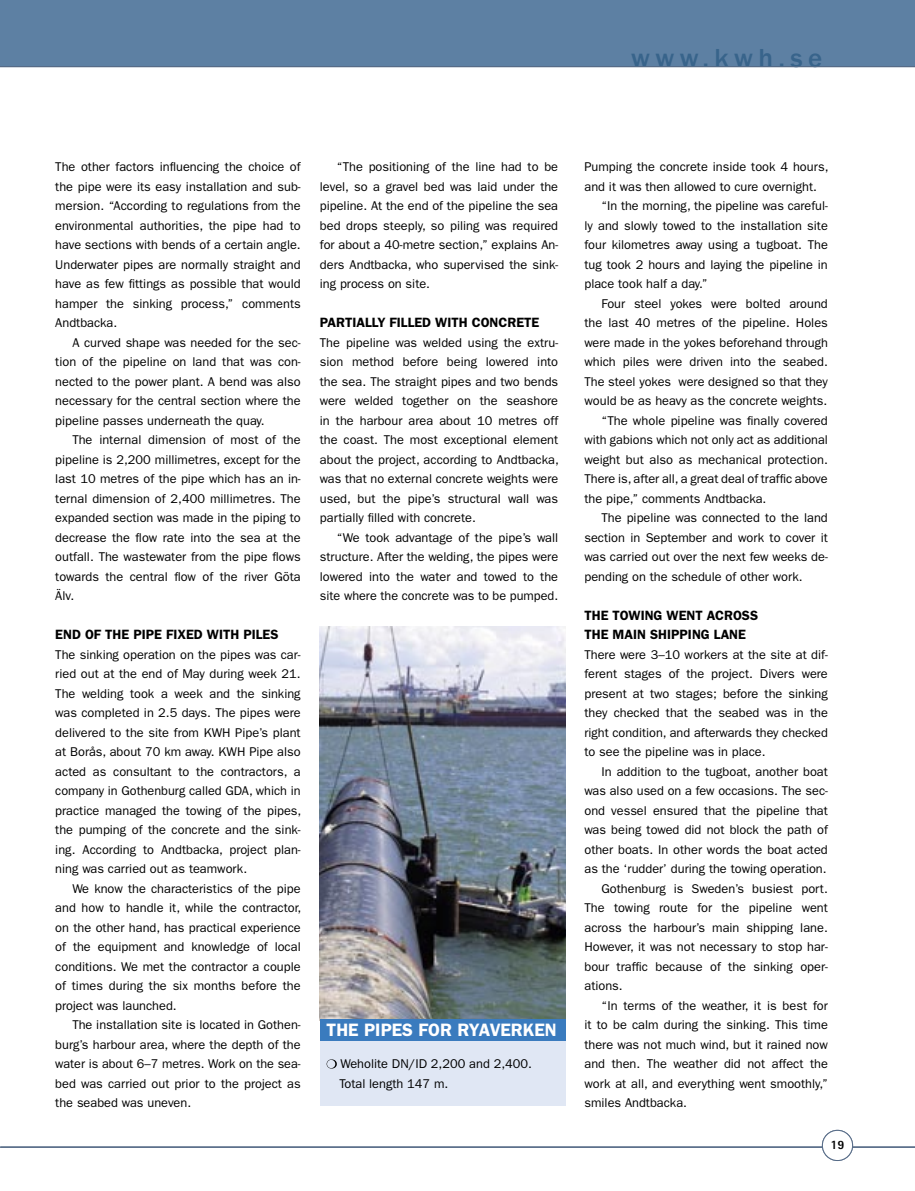
<style>
.page{position:relative;width:915px;height:1191px;background:#fff}
.page>*{position:absolute;margin:0;border:0;box-sizing:border-box;transform-origin:0 0}
.t1{font:500 27px "Franklin Gothic";letter-spacing:.2em;color:#38648b}
.t2{font:600 18px "Franklin Gothic";color:#fff}
.t3{font:600 13.5px/19.5px "Franklin Gothic";color:#000}
.t4{font:12.75px/19.5px "Franklin Gothic";color:#000;text-align:justify}
.t5{font:800 12.75px "Rotis Sans Serif";color:#000}
</style>
<div class="page">
<img style="left:320px;top:626px;width:245px;height:393px">
<div style="left:0;top:0;width:914px;height:67px;background:#5d80a3"></div>
<hr style="left:0;top:1146px;width:914px;height:1px;background:#566b87">
<div style="left:822px;top:1130px;width:30px;height:30px;background:#fff;border-radius:50%"></div>
<div style="left:821px;top:1130px;width:31px;height:30px;border:1px solid #566b87;border-radius:50%"></div>
<div style="left:320px;top:1036px;width:245px;height:70px;background:#e0e7f4"></div>
<div style="left:320px;top:1019px;width:245px;height:21px;background:#3a7bbe"></div>
<svg style="left:326px;top:1059px;width:11px;height:9px"></svg>
<hr style="left:0;top:66px;width:914px;height:1px;background:#566b87">
<h1 class="t1" style="left:631px;top:43px;width:192px">www.kwh.se</h1>
<p class="t4" style="left:55px;top:157px;width:247px">The other factors influencing the choice of the pipe were its easy installation and sub&shy;mersion. “According to regulations from the environmental authorities, the pipe had to have sections with bends of a certain angle.<br>Underwater pipes are normally straight and have as few fittings as possible that would hamper the sinking process,” comments Andtbacka.</p>
<p class="t4" style="left:55px;top:333px;width:247px;text-indent:17px">A curved shape was needed for the sec&shy;tion of the pipeline on land that was con&shy;nected to the power plant. A bend was also necessary for the central section where the pipeline passes underneath the quay.</p>
<p class="t4" style="left:55px;top:430px;width:247px;text-indent:17px">The internal dimension of most of the pipeline is 2,200 millimetres, except for the last 10 metres of the pipe which has an in&shy;ternal dimension of 2,400 millimetres. The expanded section was made in the piping to decrease the flow rate into the sea at the outfall. The wastewater from the pipe flows towards the central flow of the river Göta Älv.</p>
<p class="t3" style="left:55px;top:625px;width:225px">END OF THE PIPE FIXED WITH PILES</p>
<p class="t4" style="left:55px;top:645px;width:247px">The sinking operation on the pipes was car&shy;ried out at the end of May during week 21.<br>The welding took a week and the sinking was completed in 2.5 days. The pipes were delivered to the site from KWH Pipe’s plant at Borås, about 70 km away. KWH Pipe also acted as consultant to the contractors, a company in Gothenburg called GDA, which in practice managed the towing of the pipes, the pumping of the concrete and the sink&shy;ing. According to Andtbacka, project plan&shy;ning was carried out as teamwork.</p>
<p class="t4" style="left:55px;top:879px;width:247px;text-indent:17px">We know the characteristics of the pipe and how to handle it, while the contractor, on the other hand, has practical experience of the equipment and knowledge of local conditions. We met the contractor a couple of times during the six months before the project was launched.</p>
<p class="t4" style="left:55px;top:1015px;width:247px;text-indent:17px">The installation site is located in Gothen&shy;burg’s harbour area, where the depth of the water is about 6–7 metres. Work on the sea&shy;bed was carried out prior to the project as the seabed was uneven.</p>
<p class="t4" style="left:320px;top:157px;width:240px;text-indent:17px">“The positioning of the line had to be level, so a gravel bed was laid under the pipeline. At the end of the pipeline the sea bed drops steeply, so piling was required for about a 40-metre section,” explains An&shy;ders Andtbacka, who supervised the sink&shy;ing process on site.</p>
<p class="t3" style="left:320px;top:313px;width:221px">PARTIALLY FILLED WITH CONCRETE</p>
<p class="t4" style="left:320px;top:333px;width:240px">The pipeline was welded using the extru&shy;sion method before being lowered into the sea. The straight pipes and two bends were welded together on the seashore in the harbour area about 10 metres off the coast. The most exceptional element about the project, according to Andtbacka, was that no external concrete weights were used, but the pipe’s structural wall was partially filled with concrete.</p>
<p class="t4" style="left:320px;top:528px;width:240px;text-indent:17px">“We took advantage of the pipe’s wall structure. After the welding, the pipes were lowered into the water and towed to the site where the concrete was to be pumped.</p>
<h2 class="t2" style="left:326px;top:1019px;width:231px">THE PIPES FOR RYAVERKEN</h2>
<p class="t4" style="left:339px;top:1054px;width:194px">Weholite DN/ID 2,200 and 2,400.<br>Total length 147 m.</p>
<p class="t4" style="left:584px;top:157px;width:245px">Pumping the concrete inside took 4 hours,</p>
<p class="t4" style="left:584px;top:177px;width:234px">and it was then allowed to cure overnight.</p>
<p class="t4" style="left:601px;top:196px;width:228px">“In the morning, the pipeline was careful-</p>
<p class="t4" style="left:584px;top:216px;width:245px">ly and slowly towed to the installation site</p>
<p class="t4" style="left:584px;top:235px;width:245px">four kilometres away using a tugboat. The</p>
<p class="t4" style="left:584px;top:255px;width:245px">tug took 2 hours and laying the pipeline in</p>
<p class="t4" style="left:584px;top:274px;width:125px">place took half a day.”</p>
<p class="t4" style="left:601px;top:294px;width:228px">Four steel yokes were bolted around</p>
<p class="t4" style="left:584px;top:313px;width:245px">the last 40 metres of the pipeline. Holes</p>
<p class="t4" style="left:584px;top:333px;width:245px">were made in the yokes beforehand through</p>
<p class="t4" style="left:584px;top:352px;width:245px">which piles were driven into the seabed.</p>
<p class="t4" style="left:584px;top:372px;width:245px">The steel yokes were designed so that they</p>
<p class="t4" style="left:584px;top:391px;width:244px">would be as heavy as the concrete weights.</p>
<p class="t4" style="left:601px;top:411px;width:228px">“The whole pipeline was finally covered</p>
<p class="t4" style="left:584px;top:430px;width:245px">with gabions which not only act as additional</p>
<p class="t4" style="left:584px;top:450px;width:245px">weight but also as mechanical protection.</p>
<p class="t4" style="left:584px;top:469px;width:245px">There is, after all, a great deal of traffic above</p>
<p class="t4" style="left:584px;top:489px;width:183px">the pipe,” comments Andtbacka.</p>
<p class="t4" style="left:601px;top:508px;width:228px">The pipeline was connected to the land</p>
<p class="t4" style="left:584px;top:528px;width:245px">section in September and work to cover it</p>
<p class="t4" style="left:584px;top:547px;width:245px">was carried out over the next few weeks de-</p>
<p class="t4" style="left:584px;top:567px;width:220px">pending on the schedule of other work.</p>
<p class="t3" style="left:584px;top:605px;width:175px">THE TOWING WENT ACROSS<br>THE MAIN SHIPPING LANE</p>
<p class="t4" style="left:584px;top:645px;width:245px">There were 3–10 workers at the site at dif&shy;ferent stages of the project. Divers were present at two stages; before the sinking they checked that the seabed was in the right condition, and afterwards they checked to see the pipeline was in place.</p>
<p class="t4" style="left:601px;top:762px;width:228px">In addition to the tugboat, another boat</p>
<p class="t4" style="left:584px;top:781px;width:245px">was also used on a few occasions. The sec-</p>
<p class="t4" style="left:584px;top:801px;width:245px">ond vessel ensured that the pipeline that</p>
<p class="t4" style="left:584px;top:820px;width:245px">was being towed did not block the path of</p>
<p class="t4" style="left:584px;top:840px;width:245px">other boats. In other words the boat acted</p>
<p class="t4" style="left:584px;top:859px;width:243px">as the ‘rudder’ during the towing operation.</p>
<p class="t4" style="left:601px;top:879px;width:228px">Gothenburg is Sweden’s busiest port.</p>
<p class="t4" style="left:584px;top:898px;width:245px">The towing route for the pipeline went</p>
<p class="t4" style="left:584px;top:918px;width:245px">across the harbour’s main shipping lane.</p>
<p class="t4" style="left:584px;top:937px;width:245px">However, it was not necessary to stop har-</p>
<p class="t4" style="left:584px;top:957px;width:245px">bour traffic because of the sinking oper-</p>
<p class="t4" style="left:584px;top:976px;width:40px">ations.</p>
<p class="t4" style="left:601px;top:996px;width:228px">“In terms of the weather, it is best for</p>
<p class="t4" style="left:584px;top:1015px;width:245px">it to be calm during the sinking. This time</p>
<p class="t4" style="left:584px;top:1035px;width:245px">there was not much wind, but it rained now</p>
<p class="t4" style="left:584px;top:1054px;width:245px">and then. The weather did not affect the</p>
<p class="t4" style="left:584px;top:1074px;width:245px">work at all, and everything went smoothly,”</p>
<p class="t4" style="left:584px;top:1093px;width:104px">smiles Andtbacka.</p>
<p class="t5" style="left:830px;top:1136px;width:16px">19</p>
</div>
